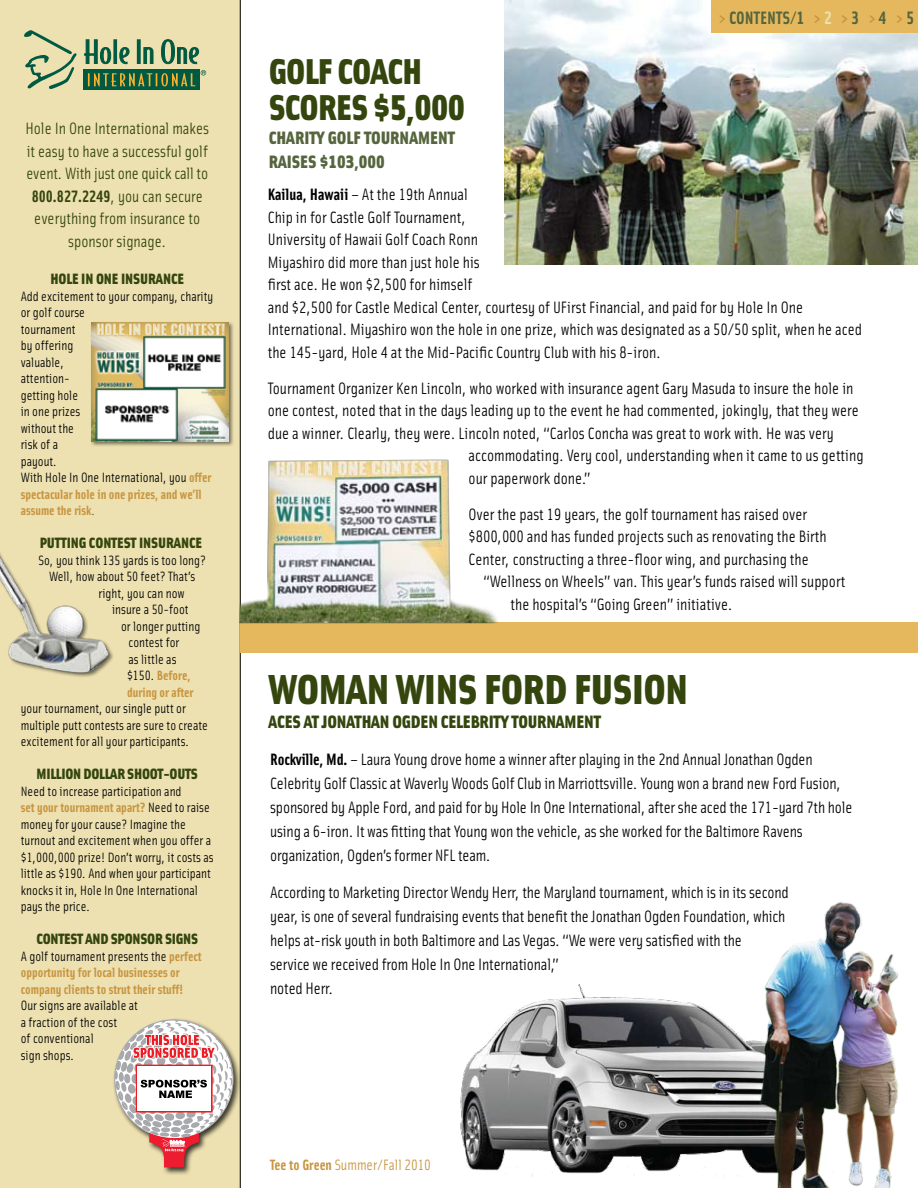
<style>
.page{position:relative;width:918px;height:1188px;background:#fff}
.page>*{position:absolute;margin:0;border:0;box-sizing:border-box;transform-origin:0 0}
.Sml_Golf_Head{font:42px "Solex Black Lining";color:#34460d}
.Sml_Golf_Head-2{font:36px/36px "Solex Black Lining";color:#34460d}
.Sml_Golf_Head-3{font:18px "Solex Black Lining";letter-spacing:-.01em;color:#34460d}
.Sml_Golf_Head-4{font:18px/24px "Solex Black Lining";color:#56653d}
.t1{font:18px "Solex Bold Lining";color:#56653d}
.Body_11_17{font:16.5px/24px "Solex Regular Lining";color:#000}
.Box_Copy_Big{font:16.5px/22.5px "Solex Regular Lining";color:#34460d;text-align:center}
.Body_Head{font:15px "Solex Black Lining";letter-spacing:-.015em;color:#34460d}
.t2{font:15px "Solex Regular Lining";color:#c89540}
.Box_Copy_Big-2{font:13.5px/16.5px "Solex Regular Lining";color:#000}
.t3{font:13.5px "Solex Bold Lining";color:#c89540}
.s1{font-family:"Solex Bold Lining"}
.s2{font-family:"Solex Bold Lining";color:#c89540}
.s3{color:#56653d}
.s4{font-family:"Solex Regular Lining";color:#000}
.s5{color:#c89540}
.s6{color:#ede1b1}
.s7{font-family:"Solex";font-weight:700}
</style>
<div class="page">
<div style="left:0;top:0;width:240px;height:1188px;background:#ede1b1"></div>
<div style="left:84px;top:69px;width:116px;height:21px;background:#005941"></div>
<svg style="left:88px;top:73px;width:107px;height:13px"></svg>
<svg style="left:24px;top:30px;width:53px;height:59px"></svg>
<svg style="left:84px;top:39px;width:27px;height:25px"></svg>
<div style="left:114px;top:40px;width:3px;height:24px;border:1px solid #005941"></div>
<svg style="left:119px;top:47px;width:11px;height:17px"></svg>
<div style="left:137px;top:40px;width:4px;height:24px;border:1px solid #005941"></div>
<svg style="left:143px;top:47px;width:11px;height:17px"></svg>
<svg style="left:161px;top:39px;width:38px;height:25px"></svg>
<svg style="left:201px;top:70px;width:5px;height:6px"></svg>
<div style="left:90px;top:321px;width:144px;height:126px;background:#000;opacity:.5"></div>
<img style="left:92px;top:322px;width:137px;height:119px">
<hr style="left:240px;top:0;width:1px;height:1188px;background:#000">
<div style="left:112px;top:1017px;width:130px;height:158px;background:#000;opacity:.75"></div>
<svg style="left:112px;top:1019px;width:122px;height:148px"></svg>
<img style="left:0;top:553px;width:113px;height:124px">
<div style="left:240px;top:622px;width:678px;height:31px;background:#e5b85e"></div>
<img style="left:505px;top:0;width:413px;height:264px">
<img style="left:239px;top:458px;width:259px;height:166px">
<img style="left:460px;top:902px;width:439px;height:286px">
<div style="left:712px;top:0;width:206px;height:33px;background:#e5b85e"></div>
<p class="Box_Copy_Big" style="left:25px;top:117px;width:185px">Hole In One International makes it easy to have a successful golf event. With just one quick call to<br><span class="s1">800.827.2249</span>, you can secure everything from insurance to sponsor signage.</p>
<p class="Body_Head" style="left:50px;top:269px;width:135px">HOLE IN ONE INSURANCE</p>
<p class="Box_Copy_Big-2" style="left:21px;top:288px;width:194px">Add excitement to your company, charity or golf course<br>tournament<br>by offering<br>valuable,<br>attention-<br>getting hole<br>in one prizes<br>without the<br>risk of a<br>payout.<br>With Hole In One International, you <span class="s2">offer spectacular hole in one prizes, and we’ll assume the risk</span><span class="s3">.</span></p>
<p class="Body_Head" style="left:40px;top:533px;width:164px">PUTTING CONTEST INSURANCE</p>
<p class="Box_Copy_Big-2" style="left:39px;top:552px;width:169px">So, you think 135 yards is too long?</p>
<p class="Box_Copy_Big-2" style="left:49px;top:568px;width:148px">Well, how about 50 feet? That’s</p>
<p class="Box_Copy_Big-2" style="left:99px;top:585px;width:88px">right, you can now</p>
<p class="Box_Copy_Big-2" style="left:112px;top:601px;width:78px">insure a 50-foot</p>
<p class="Box_Copy_Big-2" style="left:121px;top:618px;width:81px">or longer putting</p>
<p class="Box_Copy_Big-2" style="left:129px;top:634px;width:52px">contest for</p>
<p class="Box_Copy_Big-2" style="left:129px;top:651px;width:50px">as little as</p>
<p class="t3" style="left:127px;top:667px;width:65px"><span class="s4">$150.</span> Before,</p>
<p class="t3" style="left:127px;top:683px;width:68px">during or after</p>
<p class="Box_Copy_Big-2" style="left:21px;top:700px;width:167px">your tournament, our single putt or</p>
<p class="Box_Copy_Big-2" style="left:21px;top:717px;width:189px">multiple putt contests are sure to create</p>
<p class="Box_Copy_Big-2" style="left:21px;top:733px;width:170px">excitement for all your participants.</p>
<p class="Body_Head" style="left:37px;top:764px;width:163px">MILLION DOLLAR SHOOT-OUTS</p>
<p class="Box_Copy_Big-2" style="left:21px;top:783px;width:195px">Need to increase participation and<br><span class="s2">set your tournament apart?</span> Need to raise money for your cause? Imagine the turnout and excitement when you offer a $1,000,000 prize! Don’t worry, it costs as little as $190. And when your participant knocks it in, Hole In One International pays the price.</p>
<p class="Body_Head" style="left:37px;top:929px;width:163px">CONTEST AND SPONSOR SIGNS</p>
<p class="Box_Copy_Big-2" style="left:21px;top:948px;width:182px">A golf tournament presents the <span class="s2">perfect opportunity for local businesses or company clients to strut their stuff!<br></span>Our signs are available at<br>a fraction of the cost<br>of conventional<br>sign shops.</p>
<p class="Sml_Golf_Head-2" style="left:269px;top:51px;width:86px">GOLF COACH<br>SCORES</p>
<p class="Sml_Golf_Head-2" style="left:373px;top:87px;width:93px">$5,000</p>
<p class="Sml_Golf_Head-4" style="left:269px;top:124px;width:188px">CHARITY GOLF TOURNAMENT<br>RAISES $103,000</p>
<p class="t1" style="left:719px;top:6px;width:196px"><span class="s5">&gt;</span> Contents/1 <span class="s5">&gt;</span> <span class="s6">2</span> <span class="s5">&gt;</span> 3 <span class="s5">&gt;</span> 4 <span class="s5">&gt;</span> 5</p>
<p class="Body_11_17" style="left:268px;top:183px;width:596px;line-height:22.5px"><span class="s1">Kailua, Hawaii</span> – At the 19th Annual<br>Chip in for Castle Golf Tournament,<br>University of Hawaii Golf Coach Ronn<br>Miyashiro did more than just hole his<br>first ace. He won $2,500 for himself<br>and $2,500 for Castle Medical Center, courtesy of UFirst Financial, and paid for by Hole In One International. Miyashiro won the hole in one prize, which was designated as a 50/50 split, when he aced the 145-yard, Hole 4 at the Mid-Pacific Country Club with his 8-iron.</p>
<p class="Body_11_17" style="left:268px;top:376px;width:587px">Tournament Organizer Ken Lincoln, who worked with insurance agent Gary Masuda to insure the hole in</p>
<p class="Body_11_17" style="left:268px;top:398px;width:593px">one contest, noted that in the days leading up to the event he had commented, jokingly, that they were</p>
<p class="Body_11_17" style="left:268px;top:421px;width:568px">due a winner. Clearly, they were. Lincoln noted, “Carlos Concha was great to work with. He was very</p>
<p class="Body_11_17" style="left:469px;top:443px;width:397px">accommodating. Very cool, understanding when it came to us getting</p>
<p class="Body_11_17" style="left:469px;top:466px;width:123px">our paperwork done.”</p>
<p class="Body_11_17" style="left:469px;top:502px;width:340px">Over the past 19 years, the golf tournament has raised over</p>
<p class="Body_11_17" style="left:469px;top:524px;width:360px">$800,000 and has funded projects such as renovating the Birth</p>
<p class="Body_11_17" style="left:469px;top:547px;width:342px">Center, constructing a three-floor wing, and purchasing the</p>
<p class="Body_11_17" style="left:484px;top:569px;width:363px">“Wellness on Wheels” van. This year’s funds raised will support</p>
<p class="Body_11_17" style="left:511px;top:592px;width:224px">the hospital’s “Going Green” initiative.</p>
<p class="Sml_Golf_Head" style="left:268px;top:660px;width:25px">WOMAN</p>
<p class="Sml_Golf_Head" style="left:396px;top:660px;width:22px">WINS</p>
<p class="Sml_Golf_Head" style="left:484px;top:660px;width:21px">FORD</p>
<p class="Sml_Golf_Head" style="left:574px;top:660px;width:20px">FUSION</p>
<p class="Sml_Golf_Head-3" style="left:268px;top:709px;width:69px">ACES AT JONATHAN</p>
<p class="Sml_Golf_Head-3" style="left:392px;top:709px;width:20px">OGDEN</p>
<p class="Sml_Golf_Head-3" style="left:441px;top:709px;width:88px">CELEBRITY TOURNAMENT</p>
<p class="Body_11_17" style="left:270px;top:746px;width:584px"><span class="s7">Rockville, Md.</span> – Laura Young drove home a winner after playing in the 2nd Annual Jonathan Ogden Celebrity Golf Classic at Waverly Woods Golf Club in Marriottsville. Young won a brand new Ford Fusion, sponsored by Apple Ford, and paid for by Hole In One International, after she aced the 171-yard 7th hole using a 6-iron. It was fitting that Young won the vehicle, as she worked for the Baltimore Ravens organization, Ogden’s former NFL team.</p>
<p class="Body_11_17" style="left:270px;top:880px;width:520px">According to Marketing Director Wendy Herr, the Maryland tournament, which is in its second year, is one of several fundraising events that benefit the Jonathan Ogden Foundation, which helps at-risk youth in both Baltimore and Las Vegas. “We were very satisfied with the<br>service we received from Hole In One International,”<br>noted Herr.</p>
<p class="t2" style="left:270px;top:1156px;width:162px"><span class="s1">Tee to Green</span> Summer/Fall 2010</p>
</div>
